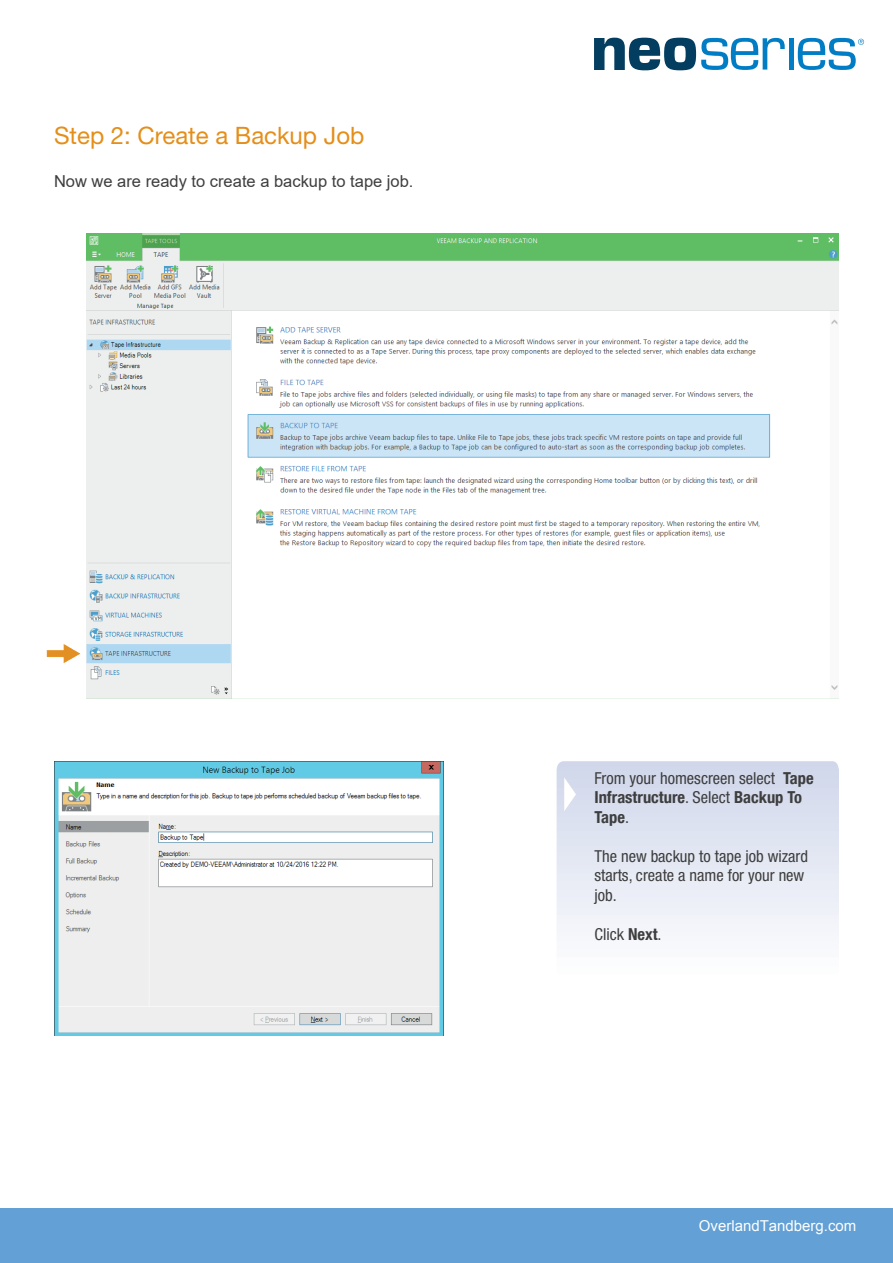
<style>
.page{position:relative;width:893px;height:1263px;background:#fff}
.page>*{position:absolute;margin:0;border:0;box-sizing:border-box;transform-origin:0 0}
.t1{font:24px "Helvetica Neue LT Std";color:#e58e19}
.t2{font:condensed 16.5px/19.5px "Helvetica Neue LT Std";color:#3e3e3f}
.t3{font:16.5px "Arial";color:#3e3e3f}
.t4{font:700 condensed 16.5px/19.5px "Helvetica Neue LT Com";color:#3e3e3f}
.t5{font:15px "Arial";color:#fff}
.s1{font-family:"Helvetica Neue LT Com";font-weight:700}
.s2{font-family:"Helvetica Neue LT Std";font-weight:400}
</style>
<div class="page">
<div style="left:0;top:1209px;width:893px;height:54px;background:#62a0d6"></div>
<div style="left:789px;top:38px;width:5px;height:32px;background:#007dc5"></div>
<svg style="left:594px;top:38px;width:191px;height:32px"></svg>
<svg style="left:798px;top:38px;width:66px;height:32px"></svg>
<svg style="left:557px;top:761px;width:282px;height:175px;background:#e1e6f2"></svg>
<svg style="left:564px;top:777px;width:12px;height:34px"></svg>
<img style="left:86px;top:234px;width:753px;height:465px">
<img style="left:54px;top:761px;width:390px;height:275px">
<img style="left:46px;top:644px;width:35px;height:20px">
<h1 class="t1" style="left:54px;top:121px;width:312px">Step 2: Create a Backup Job</h1>
<p class="t3" style="left:54px;top:170px;width:361px">Now we are ready to create a backup to tape job.</p>
<p class="t2" style="left:594px;top:768px;width:221px">From your homescreen select <span class="s1">Tape</span></p>
<p class="t4" style="left:594px;top:787px;width:209px">Infrastructure<span class="s2">. Select</span> Backup To<br>Tape<span class="s2">.</span></p>
<p class="t2" style="left:594px;top:846px;width:215px">The new backup to tape job wizard starts, create a name for your new job.</p>
<p class="t2" style="left:594px;top:924px;width:69px">Click <span class="s1">Next</span>.</p>
<p class="t5" style="left:699px;top:1216px;width:159px">OverlandTandberg.com</p>
</div>
